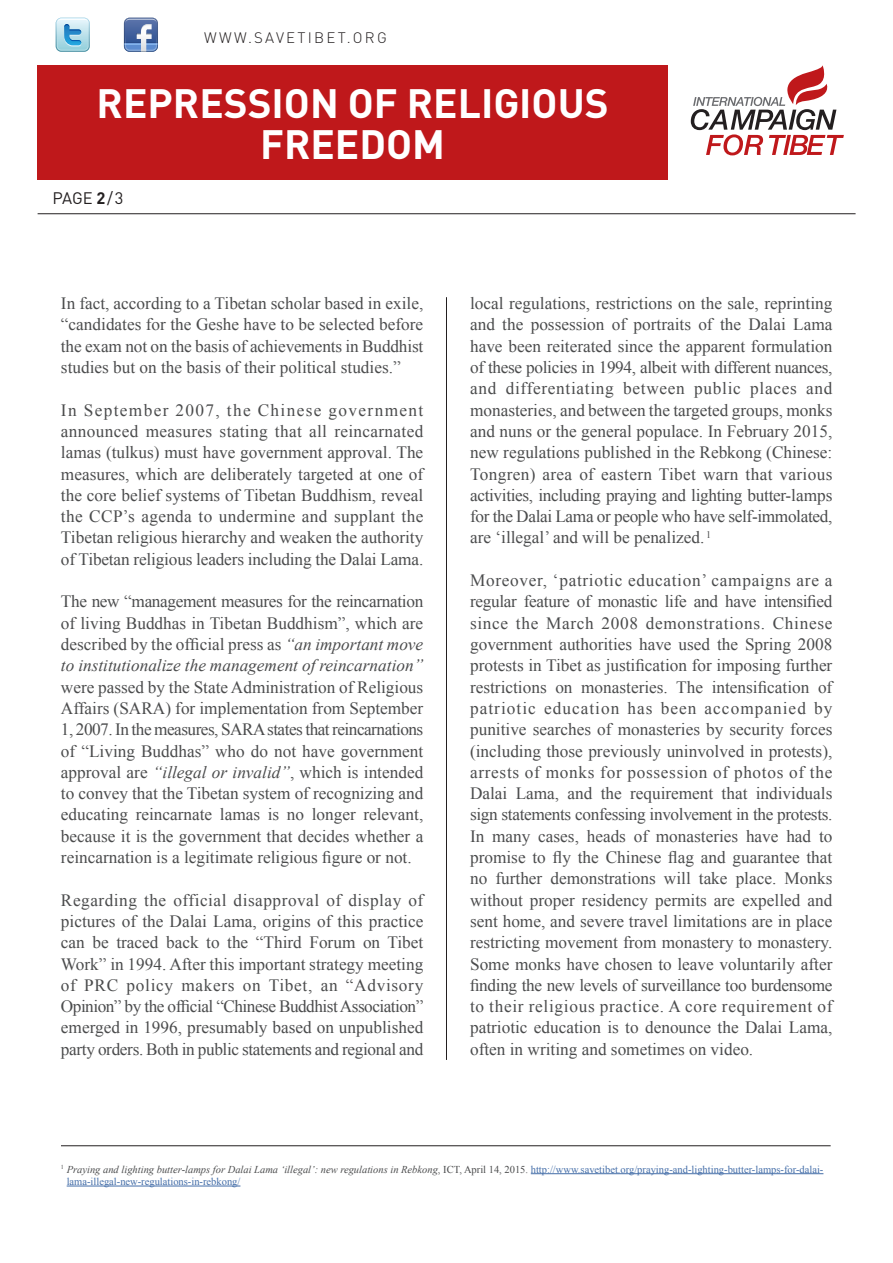
<style>
.page{position:relative;width:893px;height:1263px;background:#fff}
.page>*{position:absolute;margin:0;border:0;box-sizing:border-box;transform-origin:0 0}
.t1{font:700 40.5px/40.5px "DIN Pro";color:#fff;text-align:center}
.t2{font:17.25px/21.3px "Times New Roman";color:#4b4c4d;text-align:justify}
.t3{font:16.5px "DIN Pro";color:#231f20}
.t4{font:300 15px "DIN Pro";letter-spacing:.15em;color:#231f20}
.t5{font:10.5px/12.3px "Times New Roman";color:#436da8}
.s1{font-weight:700}
.s2{font-style:italic}
.s3{font-style:italic;color:#4b4c4d}
.s4{color:#4b4c4d}
</style>
<div class="page">
<svg style="left:56px;top:18px;width:34px;height:34px"></svg>
<svg style="left:124px;top:18px;width:34px;height:34px"></svg>
<hr style="left:446px;top:297px;width:1px;height:763px;background:#231f20">
<svg style="left:691px;top:65px;width:153px;height:90px"></svg>
<div style="left:38px;top:66px;width:630px;height:114px;background:#bf181b"></div>
<hr style="left:38px;top:213px;width:818px;height:1px;background:#231f20">
<hr style="left:61px;top:1145px;width:770px;height:1px;background:#231f20">
<hr style="left:531px;top:1173px;width:292px;height:1px;background:#436da8">
<hr style="left:67px;top:1186px;width:173px;height:1px;background:#436da8">
<p class="t4" style="left:204px;top:27px;width:184px">WWW.SAVETIBET.ORG</p>
<p class="t1" style="left:97px;top:82px;width:514px">REPRESSION OF RELIGIOUS<br>FREEDOM</p>
<p class="t3" style="left:53px;top:186px;width:72px">PAGE <span class="s1">2</span>/3</p>
<p class="t2" style="left:61px;top:292px;width:364px">In fact, according to a Tibetan scholar based in exile, “candidates for the Geshe have to be selected before the exam not on the basis of achievements in Buddhist studies but on the basis of their political studies.”</p>
<p class="t2" style="left:61px;top:399px;width:364px">In September 2007, the Chinese government announced measures stating that all reincarnated lamas (tulkus) must have government approval. The measures, which are deliberately targeted at one of the core belief systems of Tibetan Buddhism, reveal the CCP’s agenda to undermine and supplant the Tibetan religious hierarchy and weaken the authority of Tibetan religious leaders including the Dalai Lama.</p>
<p class="t2" style="left:61px;top:591px;width:364px">The new “management measures for the reincarnation of living Buddhas in Tibetan Buddhism”, which are described by the official press as <span class="s2">“an important move to institutionalize the management of reincarnation” </span>were passed by the State Administration of Religious Affairs (SARA) for implementation from September 1, 2007. In the measures, SARA states that reincarnations of “Living Buddhas” who do not have government approval are <span class="s2">“illegal or invalid”</span>, which is intended to convey that the Tibetan system of recognizing and educating reincarnate lamas is no longer relevant, because it is the government that decides whether a reincarnation is a legitimate religious figure or not.</p>
<p class="t2" style="left:61px;top:889px;width:364px">Regarding the official disapproval of display of pictures of the Dalai Lama, origins of this practice can be traced back to the “Third Forum on Tibet Work” in 1994. After this important strategy meeting of PRC policy makers on Tibet, an “Advisory Opinion” by the official “Chinese Buddhist Association” emerged in 1996, presumably based on unpublished party orders. Both in public statements and regional and</p>
<p class="t2" style="left:470px;top:292px;width:364px">local regulations, restrictions on the sale, reprinting and the possession of portraits of the Dalai Lama have been reiterated since the apparent formulation of these policies in 1994, albeit with different nuances, and differentiating between public places and monasteries, and between the targeted groups, monks and nuns or the general populace. In February 2015, new regulations published in the Rebkong (Chinese:<br>Tongren) area of eastern Tibet warn that various activities, including praying and lighting butter-lamps for the Dalai Lama or people who have self-immolated, are ‘illegal’ and will be penalized. <sup>1</sup></p>
<p class="t2" style="left:470px;top:569px;width:364px">Moreover, ‘patriotic education’ campaigns are a regular feature of monastic life and have intensified since the March 2008 demonstrations. Chinese government authorities have used the Spring 2008 protests in Tibet as justification for imposing further restrictions on monasteries. The intensification of patriotic education has been accompanied by punitive searches of monasteries by security forces (including those previously uninvolved in protests), arrests of monks for possession of photos of the Dalai Lama, and the requirement that individuals sign statements confessing involvement in the protests.<br>In many cases, heads of monasteries have had to promise to fly the Chinese flag and guarantee that no further demonstrations will take place. Monks without proper residency permits are expelled and sent home, and severe travel limitations are in place restricting movement from monastery to monastery.<br>Some monks have chosen to leave voluntarily after finding the new levels of surveillance too burdensome to their religious practice. A core requirement of patriotic education is to denounce the Dalai Lama, often in writing and sometimes on video.</p>
<p class="t5" style="left:67px;top:1163px;width:758px;text-indent:-6px"><sup>1</sup> <span class="s3">Praying and lighting butter-lamps for Dalai Lama ‘illegal’: new regulations in Rebkong</span><span class="s4">, ICT, April 14, 2015.</span> http://www.savetibet.org/praying-and-lighting-butter-lamps-for-dalai&shy;lama-illegal-new-regulations-in-rebkong/</p>
</div>
